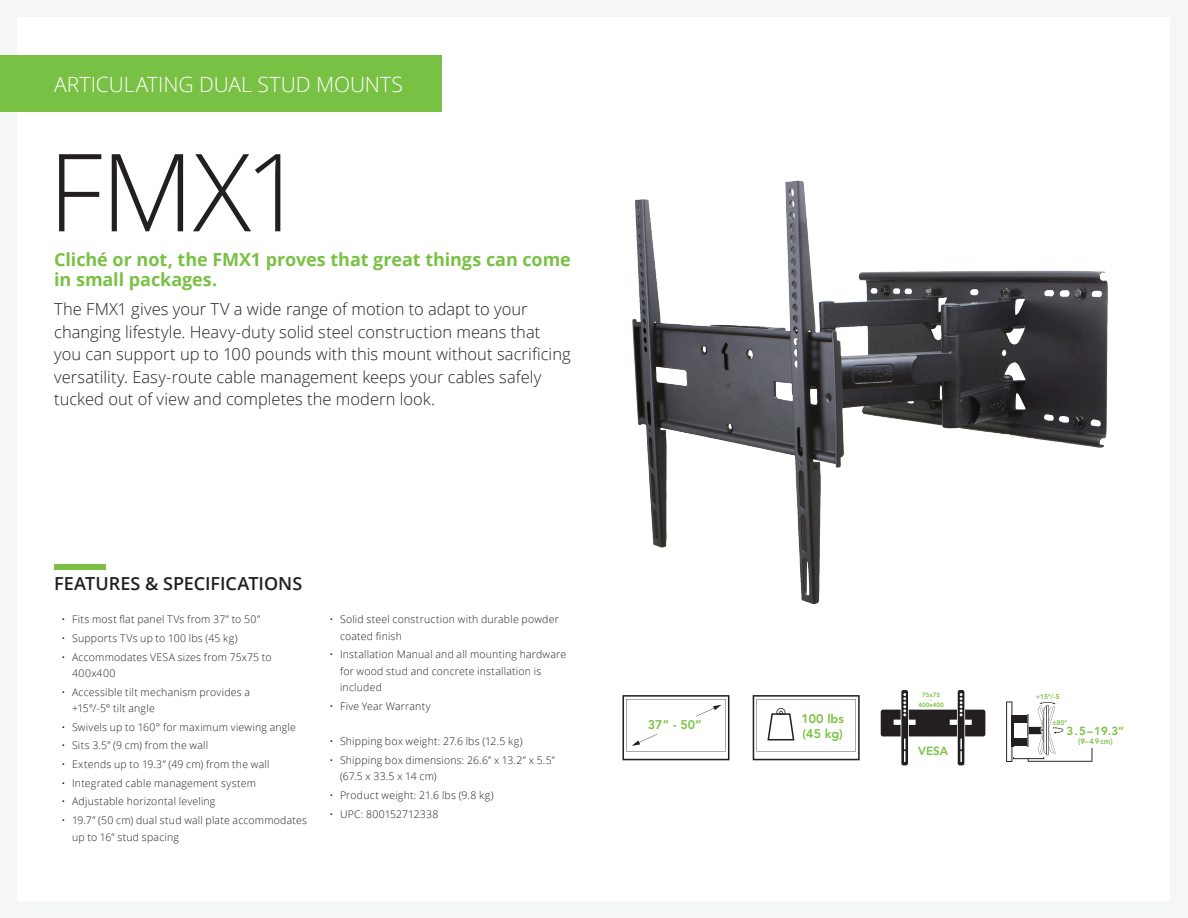
<style>
.page{position:relative;width:1188px;height:918px;background:#f5f7f7}
.page>*{position:absolute;margin:0;border:0;box-sizing:border-box;transform-origin:0 0}
.Model_Title{font:300 108px "Open Sans";color:#231f20}
.Title_Green_Bar{font:300 21px "Open Sans";color:#fff}
.First_Line_Text{font:700 18px/19.5px "Open Sans";letter-spacing:-.005em;color:#79c144}
.t1{font:600 18px "Open Sans";color:#231f20}
.First_Line_Text-2{font:300 16.5px/22.5px "Open Sans";color:#231f20}
.t2{font:800 12.45px/15px "Avenir LT Std";color:#79c143}
.t3{font:800 11.7px "Avenir LT Std";color:#79c143}
.t4{font:800 11.55px "Avenir LT Std";color:#79c143}
.t5{font:300 10.5px/16.5px "Open Sans";letter-spacing:.02em;color:#231f20}
.t6{font:800 7.8px "Avenir LT Std";color:#79c143}
.t7{font:800 6.75px "Avenir LT Std";color:#79c143}
.t8{font:800 6.3px/5.1px "Avenir LT Std";color:#79c143;text-align:center}
</style>
<div class="page">
<div style="left:18px;top:17px;width:1152px;height:883px;background:#fff"></div>
<div style="left:0;top:55px;width:442px;height:57px;background:#79c144"></div>
<div style="left:54px;top:564px;width:52px;height:5px;background:#79c144"></div>
<img style="left:632px;top:180px;width:476px;height:425px">
<svg style="left:1006px;top:701px;width:86px;height:61px"></svg>
<svg style="left:622px;top:695px;width:107px;height:65px"></svg>
<svg style="left:753px;top:695px;width:107px;height:65px"></svg>
<svg style="left:881px;top:690px;width:104px;height:75px"></svg>
<p class="Title_Green_Bar" style="left:54px;top:70px;width:350px">ARTICULATING DUAL STUD MOUNTS</p>
<p class="Model_Title" style="left:48px;top:118px;width:259px">FMX1</p>
<p class="First_Line_Text" style="left:54px;top:250px;width:518px">Cliché or not, the FMX1 proves that great things can come in small packages.</p>
<p class="First_Line_Text-2" style="left:54px;top:297px;width:518px">The FMX1 gives your TV a wide range of motion to adapt to your changing lifestyle. Heavy-duty solid steel construction means that you can support up to 100 pounds with this mount without sacrificing versatility. Easy-route cable management keeps your cables safely tucked out of view and completes the modern look.</p>
<h3 class="t1" style="left:54px;top:571px;width:250px">FEATURES &amp; SPECIFICATIONS</h3>
<p class="t5" style="left:62px;top:611px;width:200px">• Fits most flat panel TVs from 37” to 50”</p>
<p class="t5" style="left:62px;top:630px;width:178px">• Supports TVs up to 100 lbs (45 kg)</p>
<p class="t5" style="left:72px;top:648px;width:201px;text-indent:-10px">• Accommodates VESA sizes from 75x75 to<br>400x400</p>
<p class="t5" style="left:72px;top:683px;width:179px;text-indent:-10px">• Accessible tilt mechanism provides a +15°/-5° tilt angle</p>
<p class="t5" style="left:62px;top:718px;width:236px">• Swivels up to 160° for maximum viewing angle</p>
<p class="t5" style="left:62px;top:737px;width:148px">• Sits 3.5” (9 cm) from the wall</p>
<p class="t5" style="left:62px;top:756px;width:209px">• Extends up to 19.3” (49 cm) from the wall</p>
<p class="t5" style="left:62px;top:774px;width:196px">• Integrated cable management system</p>
<p class="t5" style="left:62px;top:793px;width:155px">• Adjustable horizontal leveling</p>
<p class="t5" style="left:72px;top:812px;width:236px;text-indent:-10px">• 19.7” (50 cm) dual stud wall plate accommodates up to 16” stud spacing</p>
<p class="t5" style="left:340px;top:611px;width:220px;text-indent:-10px">• Solid steel construction with durable powder coated finish</p>
<p class="t5" style="left:340px;top:646px;width:228px;text-indent:-10px">• Installation Manual and all mounting hardware for wood stud and concrete installation is included</p>
<p class="t5" style="left:330px;top:698px;width:103px">• Five Year Warranty</p>
<p class="t5" style="left:330px;top:733px;width:195px">• Shipping box weight: 27.6 lbs (12.5 kg)</p>
<p class="t5" style="left:340px;top:751px;width:216px;text-indent:-10px">• Shipping box dimensions: 26.6” x 13.2” x 5.5” (67.5 x 33.5 x 14 cm)</p>
<p class="t5" style="left:330px;top:787px;width:166px">• Product weight: 21.6 lbs (9.8 kg)</p>
<p class="t5" style="left:330px;top:805px;width:110px">• UPC: 800152712338</p>
<p class="t2" style="left:648px;top:718px;width:55px">37” - 50”</p>
<p class="t2" style="left:802px;top:711px;width:44px">100 lbs (45 kg)</p>
<p class="t8" style="left:918px;top:692px;width:27px">75x75<br>-<br>400x400</p>
<p class="t3" style="left:918px;top:744px;width:32px">VESA</p>
<p class="t7" style="left:1036px;top:693px;width:26px">+15°/-5</p>
<p class="t7" style="left:1052px;top:719px;width:17px">±80°</p>
<p class="t4" style="left:1067px;top:724px;width:59px">3.5–19.3”</p>
<p class="t6" style="left:1078px;top:737px;width:36px">(9–49cm)</p>
</div>
